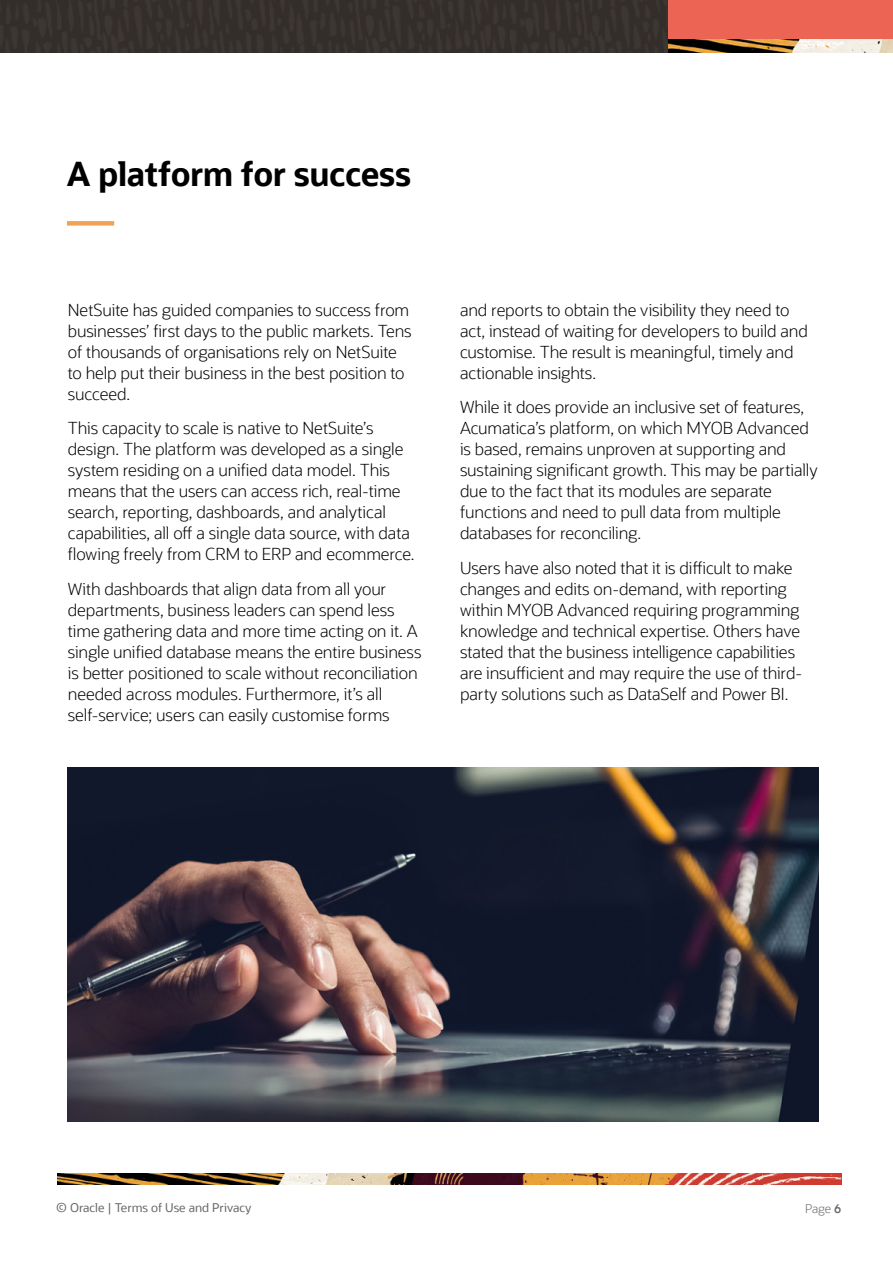
<style>
.page{position:relative;width:893px;height:1263px;background:#fff}
.page>*{position:absolute;margin:0;border:0;box-sizing:border-box;transform-origin:0 0}
.t1{font:700 33px "Oracle Sans";letter-spacing:-.015em;color:#000}
.t2{font:300 16.5px/21px "Oracle Sans";letter-spacing:-.01em;color:#000}
.t3{font:12px "Oracle Sans";color:#666}
.t4{font:300 12px "Oracle Sans";color:#666}
.s1{font-weight:600}
</style>
<div class="page">
<img style="left:57px;top:1174px;width:784px;height:10px">
<img style="left:0;top:0;width:669px;height:52px">
<div style="left:669px;top:0;width:224px;height:50px;background:#ec6554"></div>
<img style="left:669px;top:39px;width:224px;height:13px">
<div style="left:67px;top:221px;width:47px;height:5px;background:#eea357"></div>
<img style="left:68px;top:768px;width:750px;height:353px">
<h1 class="t1" style="left:67px;top:153px;width:346px">A platform for success</h1>
<p class="t2" style="left:68px;top:299px;width:345px">NetSuite has guided companies to success from businesses’ first days to the public markets. Tens of thousands of organisations rely on NetSuite to help put their business in the best position to succeed.</p>
<p class="t2" style="left:68px;top:418px;width:348px">This capacity to scale is native to NetSuite’s design. The platform was developed as a single system residing on a unified data model. This means that the users can access rich, real-time search, reporting, dashboards, and analytical capabilities, all off a single data source, with data flowing freely from CRM to ERP and ecommerce.</p>
<p class="t2" style="left:68px;top:579px;width:355px">With dashboards that align data from all your departments, business leaders can spend less time gathering data and more time acting on it. A single unified database means the entire business is better positioned to scale without reconciliation needed across modules. Furthermore, it’s all self-service; users can easily customise forms</p>
<p class="t2" style="left:460px;top:300px;width:349px">and reports to obtain the visibility they need to act, instead of waiting for developers to build and customise. The result is meaningful, timely and actionable insights.</p>
<p class="t2" style="left:460px;top:397px;width:359px">While it does provide an inclusive set of features, Acumatica’s platform, on which MYOB Advanced is based, remains unproven at supporting and sustaining significant growth. This may be partially due to the fact that its modules are separate functions and need to pull data from multiple databases for reconciling.</p>
<p class="t2" style="left:460px;top:558px;width:344px">Users have also noted that it is difficult to make changes and edits on-demand, with reporting within MYOB Advanced requiring programming knowledge and technical expertise. Others have stated that the business intelligence capabilities are insufficient and may require the use of third&shy;party solutions such as DataSelf and Power BI.</p>
<p class="t3" style="left:56px;top:1200px;width:197px">© Oracle | Terms of Use and Privacy</p>
<p class="t4" style="left:805px;top:1202px;width:38px">Page <span class="s1">6</span></p>
</div>
